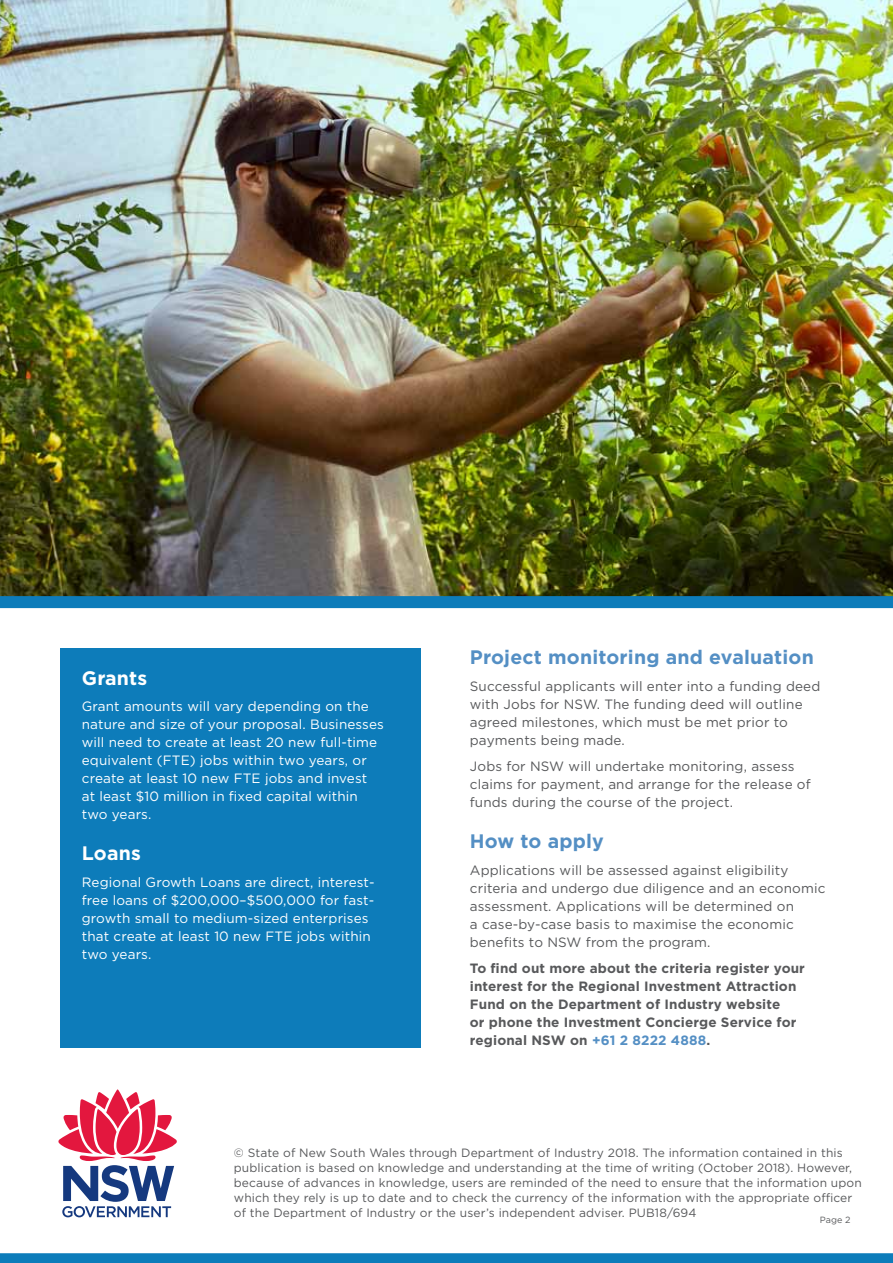
<style>
.page{position:relative;width:893px;height:1263px;background:#fff}
.page>*{position:absolute;margin:0;border:0;box-sizing:border-box;transform-origin:0 0}
.heading{font:700 19.5px "Gotham";letter-spacing:.01em;color:#548fc4}
.heading-2{font:700 19.5px "Gotham";letter-spacing:.01em;color:#fff}
.Body{font:13.5px/18px "Gotham";letter-spacing:.01em;color:#58595b}
.Body-2{font:13.5px/18px "Gotham";letter-spacing:.01em;color:#fff}
.Body-3{font:700 13.5px/18px "Gotham";letter-spacing:.01em;color:#58595b}
.Body-4{font:12px/15px "Gotham";letter-spacing:.01em;color:#58595b}
.t1{font:9px "Gotham";color:#58595b}
.s1{color:#548fc4}
</style>
<div class="page">
<img style="left:0;top:0;width:893px;height:596px">
<div style="left:0;top:596px;width:893px;height:12px;background:#0d7cba"></div>
<div style="left:0;top:1253px;width:893px;height:10px;background:#0d7cba"></div>
<div style="left:61px;top:648px;width:360px;height:399px;background:#0d7cba"></div>
<svg style="left:58px;top:1089px;width:119px;height:128px"></svg>
<p class="heading-2" style="left:82px;top:665px;width:67px">Grants</p>
<p class="Body-2" style="left:82px;top:697px;width:304px">Grant amounts will vary depending on the nature and size of your proposal. Businesses will need to create at least 20 new full-time equivalent (FTE) jobs within two years, or create at least 10 new FTE jobs and invest<br>at least $10 million in fixed capital within two years.</p>
<p class="heading-2" style="left:82px;top:840px;width:61px">Loans</p>
<p class="Body-2" style="left:82px;top:873px;width:294px">Regional Growth Loans are direct, interest&shy;free loans of $200,000–$500,000 for fast&shy;growth small to medium-sized enterprises that create at least 10 new FTE jobs within two years.</p>
<p class="heading" style="left:470px;top:644px;width:345px">Project monitoring and evaluation</p>
<p class="Body" style="left:470px;top:676px;width:352px">Successful applicants will enter into a funding deed with Jobs for NSW. The funding deed will outline agreed milestones, which must be met prior to payments being made.</p>
<p class="Body" style="left:470px;top:757px;width:342px">Jobs for NSW will undertake monitoring, assess claims for payment, and arrange for the release of funds during the course of the project.</p>
<p class="heading" style="left:470px;top:828px;width:136px">How to apply</p>
<p class="Body" style="left:470px;top:860px;width:357px">Applications will be assessed against eligibility criteria and undergo due diligence and an economic assessment. Applications will be determined on<br>a case-by-case basis to maximise the economic benefits to NSW from the program.</p>
<p class="Body-3" style="left:470px;top:959px;width:337px">To find out more about the criteria register your interest for the Regional Investment Attraction Fund on the Department of Industry website<br>or phone the Investment Concierge Service for regional NSW on <span class="s1">+61 2 8222 4888</span>.</p>
<p class="Body-4" style="left:234px;top:1144px;width:629px">© State of New South Wales through Department of Industry 2018. The information contained in this publication is based on knowledge and understanding at the time of writing (October 2018). However, because of advances in knowledge, users are reminded of the need to ensure that the information upon which they rely is up to date and to check the currency of the information with the appropriate officer of the Department of Industry or the user’s independent adviser. PUB18/694</p>
<p class="t1" style="left:820px;top:1214px;width:32px">Page 2</p>
</div>
